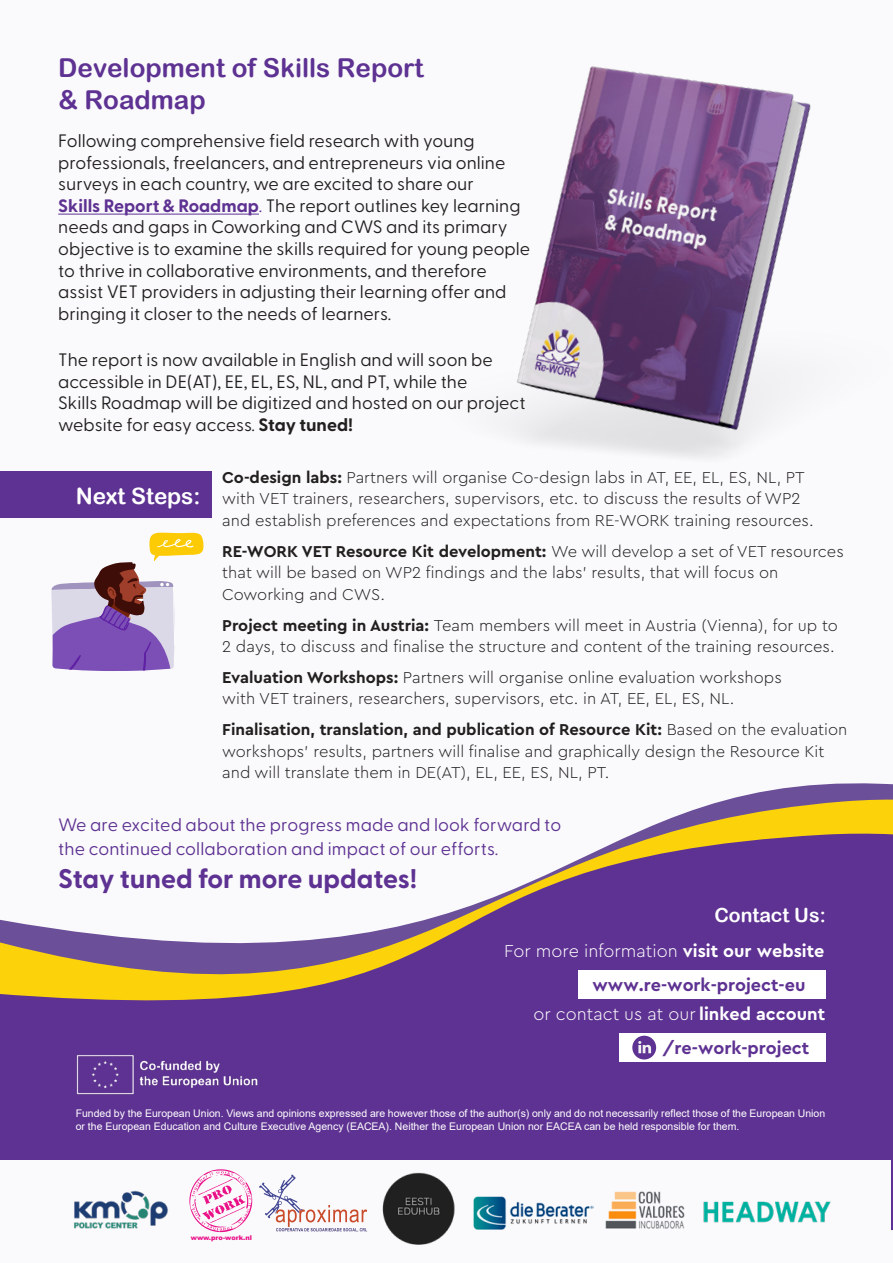
<style>
.page{position:relative;width:893px;height:1263px;background:#fafafc}
.page>*{position:absolute;margin:0;border:0;box-sizing:border-box;transform-origin:0 0}
.t1{font:700 27px "Greycliff CF";color:#5e3292}
.t2{font:26.1px/31.3px "Arial Rounded MT Bold";color:#5e3292}
.t3{font:22.5px "Arial Rounded MT Bold";color:#fff}
.t4{font:19.5px "Arial Rounded MT Bold";color:#fff}
.t5{font:18px/21.6px "Greycliff CF";color:#221f1f}
.t6{font:18px/24px "Greycliff CF";letter-spacing:.01em;color:#5e3292}
.t7{font:700 18px/33.3px "Cera Pro";color:#5e3292}
.t8{font:300 18px/33.6px "Cera Pro";color:#fff}
.t9{font:300 16.5px/21.6px "Cera Pro";color:#221f1f}
.t10{font:10.5px/12.6px "Arial";color:#fff}
.t11{font:900 6.6px "Arial";color:#ea1088}
.s1{font-weight:700;color:#5e3292}
.s2{color:#5e3292}
.s3{font-weight:700}
.s4{font-weight:300;color:#fff}
.s5{color:#fff}
</style>
<div class="page">
<div style="left:0;top:471px;width:212px;height:47px;background:#5e3292"></div>
<img style="left:515px;top:66px;width:296px;height:392px">
<svg style="left:656px;top:787px;width:237px;height:37px"></svg>
<svg style="left:0;top:824px;width:893px;height:406px;fill:#5e3292"></svg>
<hr style="left:58px;top:214px;width:201px;height:1px;background:#5e3292">
<div style="left:578px;top:970px;width:248px;height:28px;background:#fff"></div>
<div style="left:619px;top:1033px;width:207px;height:29px;background:#fff"></div>
<div style="left:632px;top:1036px;width:24px;height:23px;background:#5e3292;border-radius:50%"></div>
<svg style="left:638px;top:1041px;width:13px;height:12px"></svg>
<div style="left:0;top:1160px;width:890px;height:103px;background:#fafafc"></div>
<svg style="left:259px;top:1174px;width:108px;height:58px"></svg>
<img style="left:473px;top:1196px;width:121px;height:34px">
<img style="left:382px;top:1172px;width:73px;height:73px">
<img style="left:605px;top:1191px;width:80px;height:38px">
<img style="left:703px;top:1201px;width:128px;height:22px">
<img style="left:73px;top:1190px;width:95px;height:39px">
<svg style="left:189px;top:1169px;width:63px;height:63px"></svg>
<img style="left:76px;top:1053px;width:189px;height:42px">
<svg style="left:51px;top:532px;width:153px;height:139px"></svg>
<h2 class="t2" style="left:58px;top:52px;width:367px">Development of Skills Report &amp; Roadmap</h2>
<p class="t5" style="left:58px;top:129px;width:473px">Following comprehensive field research with young professionals, freelancers, and entrepreneurs via online surveys in each country, we are excited to share our<br><span class="s1">Skills Report &amp; Roadmap</span><span class="s2">.</span> The report outlines key learning needs and gaps in Coworking and CWS and its primary objective is to examine the skills required for young people to thrive in collaborative environments, and therefore assist VET providers in adjusting their learning offer and bringing it closer to the needs of learners.</p>
<p class="t5" style="left:58px;top:348px;width:469px">The report is now available in English and will soon be accessible in DE(AT), EE, EL, ES, NL, and PT, while the<br>Skills Roadmap will be digitized and hosted on our project website for easy access. <span class="s3">Stay tuned!</span></p>
<p class="t9" style="left:222px;top:466px;width:593px"><span class="s3">Co-design labs:</span> Partners will organise Co-design labs in AT, EE, EL, ES, NL, PT with VET trainers, researchers, supervisors, etc. to discuss the results of WP2 and establish preferences and expectations from RE-WORK training resources.</p>
<p class="t9" style="left:222px;top:540px;width:623px"><span class="s3">RE-WORK VET Resource Kit development:</span> We will develop a set of VET resources that will be based on WP2 findings and the labs' results, that will focus on<br>Coworking and CWS.</p>
<p class="t9" style="left:222px;top:613px;width:617px"><span class="s3">Project meeting in Austria:</span> Team members will meet in Austria (Vienna), for up to<br>2 days, to discuss and finalise the structure and content of the training resources.</p>
<p class="t9" style="left:222px;top:666px;width:561px"><span class="s3">Evaluation Workshops:</span> Partners will organise online evaluation workshops with VET trainers, researchers, supervisors, etc. in AT, EE, EL, ES, NL.</p>
<p class="t9" style="left:222px;top:718px;width:627px"><span class="s3">Finalisation, translation, and publication of Resource Kit:</span> Based on the evaluation workshops' results, partners will finalise and graphically design the Resource Kit and will translate them in DE(AT), EL, EE, ES, NL, PT.</p>
<h3 class="t3" style="left:76px;top:482px;width:126px">Next Steps:</h3>
<p class="t6" style="left:58px;top:811px;width:505px">We are excited about the progress made and look forward to the continued collaboration and impact of our efforts.</p>
<h1 class="t1" style="left:58px;top:858px;width:361px">Stay tuned for more updates!</h1>
<p class="t4" style="left:714px;top:903px;width:113px">Contact Us:</p>
<p class="t7" style="left:592px;top:934px;width:233px;text-indent:-88px"><span class="s4">For more information</span> <span class="s5">visit our website </span>www.re-work-project-eu</p>
<p class="t8" style="left:662px;top:997px;width:164px;text-indent:-129px">or contact us at our <span class="s3">linked account </span><span class="s1">/re-work-project</span></p>
<p class="t10" style="left:76px;top:1107px;width:751px">Funded by the European Union. Views and opinions expressed are however those of the author(s) only and do not necessarily reflect those of the European Union or the European Education and Culture Executive Agency (EACEA). Neither the European Union nor EACEA can be held responsible for them.</p>
<p class="t11" style="left:191px;top:1233px;width:63px">www.pro-work.nl</p>
</div>
